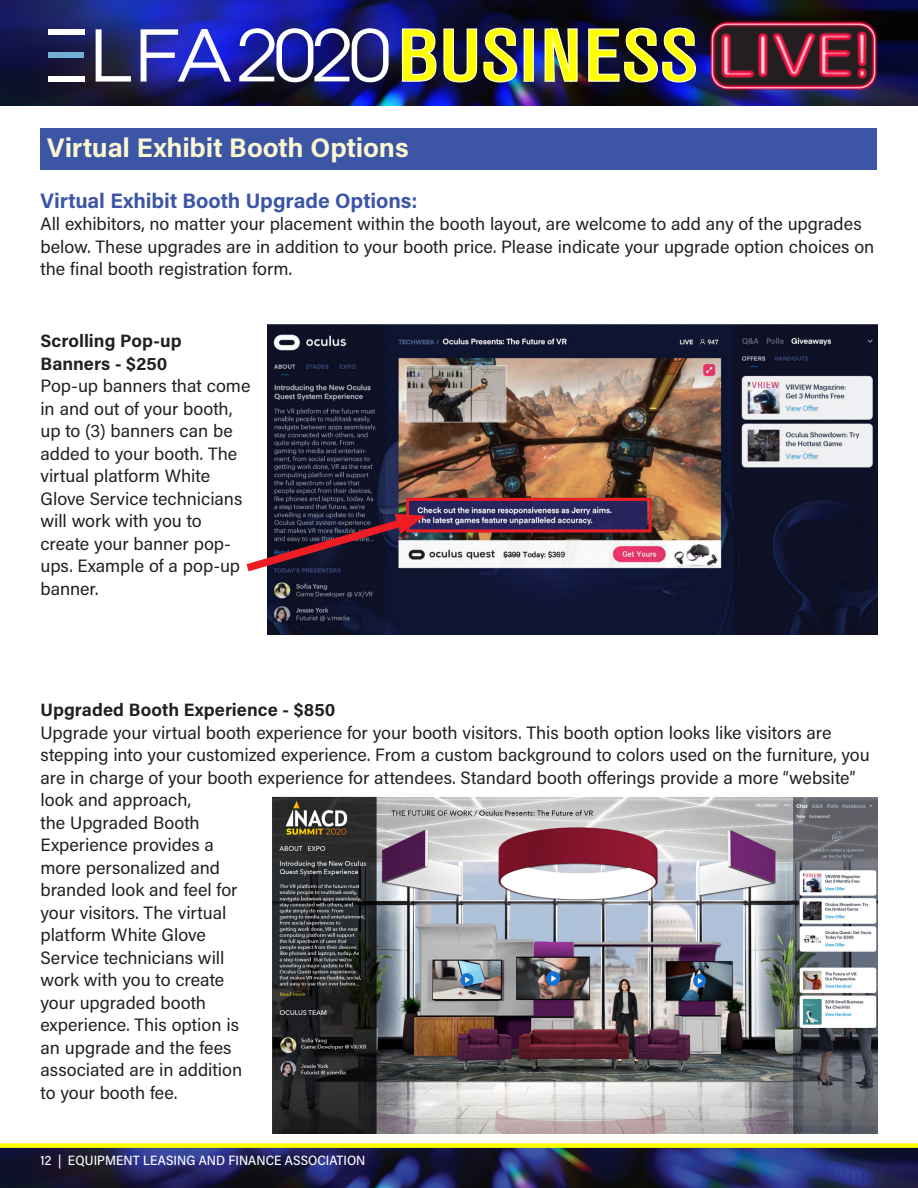
<style>
.page{position:relative;width:918px;height:1188px;background:#fff}
.page>*{position:absolute;margin:0;border:0;box-sizing:border-box;transform-origin:0 0}
.Heads{font:700 27px "Acumin Pro Semi Cond";letter-spacing:-.005em;color:#fbf9d2;scale:1.05 1}
.Subheads{font:700 21px "Acumin Pro Semi Cond";letter-spacing:-.005em;color:#3d55a5;scale:1.05 1}
.Text{font:18px/22.5px "Acumin Pro Semi Cond";color:#231f20;scale:1.05 1}
.Text-2{font:700 18px/22.5px "Acumin Pro Semi Cond";color:#231f20;scale:1.05 1}
.t1{font:500 13.5px "Acumin Pro Semi Cond";letter-spacing:.005em;color:#fff}
</style>
<div class="page">
<img style="left:0;top:1148px;width:918px;height:40px">
<div style="left:0;top:1143px;width:918px;height:5px;background:#ff0"></div>
<img style="left:0;top:0;width:667px;height:106px">
<svg style="left:96px;top:29px;width:35px;height:53px"></svg>
<svg style="left:141px;top:29px;width:90px;height:53px"></svg>
<div style="left:48px;top:76px;width:37px;height:6px;background:#fff"></div>
<div style="left:48px;top:53px;width:36px;height:5px;background:#73aed4"></div>
<div style="left:48px;top:29px;width:37px;height:6px;background:#fff"></div>
<div style="left:524px;top:28px;width:10px;height:54px;border:2px solid #ffffcf"></div>
<svg style="left:401px;top:26px;width:117px;height:58px;background:#8d8e3b"></svg>
<div style="left:525px;top:30px;width:8px;height:51px;background:#ff0"></div>
<svg style="left:543px;top:17px;width:36px;height:76px;background:#8f8f36"></svg>
<svg style="left:587px;top:26px;width:80px;height:58px;background:#818034"></svg>
<img style="left:669px;top:0;width:249px;height:106px">
<img style="left:678px;top:0;width:232px;height:106px">
<svg style="left:239px;top:28px;width:150px;height:54px"></svg>
<div style="left:40px;top:129px;width:838px;height:41px;background:#3d55a5"></div>
<img style="left:267px;top:324px;width:611px;height:310px">
<svg style="left:246px;top:511px;width:180px;height:66px"></svg>
<img style="left:272px;top:796px;width:606px;height:338px">
<div style="left:406px;top:498px;width:246px;height:34px;border:3px solid #ee1d23"></div>
<p class="Heads" style="left:47px;top:129px;width:346px">Virtual Exhibit Booth Options</p>
<p class="Subheads" style="left:40px;top:186px;width:360px">Virtual Exhibit Booth Upgrade Options:</p>
<p class="Text" style="left:40px;top:212px;width:796px">All exhibitors, no matter your placement within the booth layout, are welcome to add any of the upgrades below. These upgrades are in addition to your booth price. Please indicate your upgrade option choices on the final booth registration form.</p>
<p class="Text-2" style="left:40px;top:329px;width:136px">Scrolling Pop-up<br>Banners - $250</p>
<p class="Text" style="left:40px;top:374px;width:201px">Pop-up banners that come in and out of your booth, up to (3) banners can be added to your booth. The virtual platform White<br>Glove Service technicians will work with you to create your banner pop&shy;ups. Example of a pop-up banner.</p>
<p class="Text-2" style="left:40px;top:698px;width:283px">Upgraded Booth Experience - $850</p>
<p class="Text" style="left:40px;top:720px;width:791px">Upgrade your virtual booth experience for your booth visitors. This booth option looks like visitors are stepping into your customized experience. From a custom background to colors used on the furniture, you are in charge of your booth experience for attendees. Standard booth offerings provide a more “website” look and approach,<br>the Upgraded Booth<br>Experience provides a<br>more personalized and<br>branded look and feel for<br>your visitors. The virtual<br>platform White Glove<br>Service technicians will<br>work with you to create<br>your upgraded booth<br>experience. This option is<br>an upgrade and the fees<br>associated are in addition<br>to your booth fee.</p>
<p class="t1" style="left:40px;top:1150px;width:327px">12 | EQUIPMENT LEASING AND FINANCE ASSOCIATION</p>
</div>
